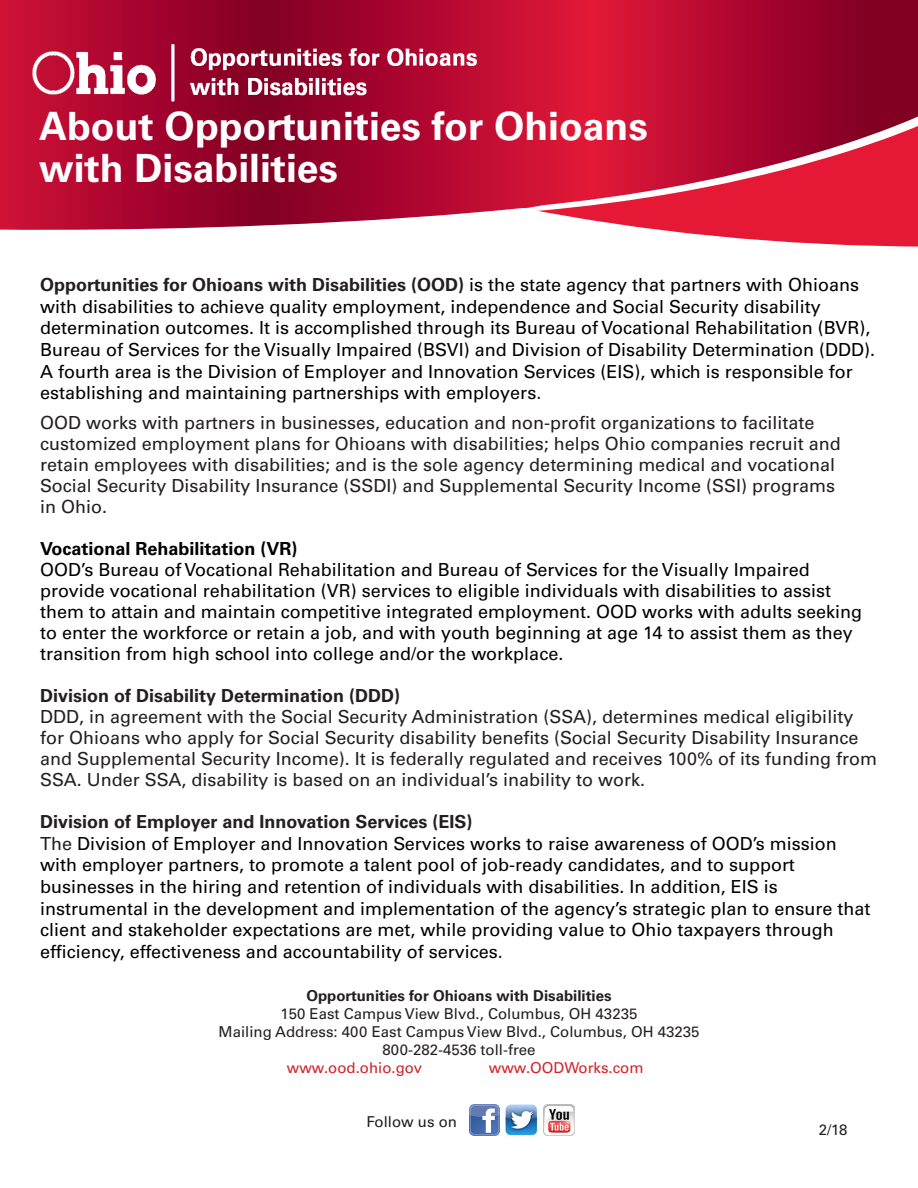
<style>
.page{position:relative;width:918px;height:1188px;background:#fff}
.page>*{position:absolute;margin:0;border:0;box-sizing:border-box;transform-origin:0 0}
.t1{font:700 39px "Univers LT Std";color:#fff}
.t2{font:18px/21.6px "Univers LT Std";color:#000}
.t3{font:18px/21px "Univers LT Std";color:#231f20}
.t4{font:700 18px "Univers LT Std";color:#231f20}
.t5{font:700 18px "Univers LT Std";color:#000}
.t6{font:15px "Univers LT Std";color:#231f20}
.t7{font:700 15px "Univers LT Std";color:#231f20}
.t8{font:15px "Univers LT Std";color:#d1232a}
.s1{font-weight:700;color:#231f20}
.s2{color:#231f20}
</style>
<div class="page">
<svg style="left:678px;top:232px;width:240px;height:15px;fill:#e51836"></svg>
<img style="left:505px;top:1104px;width:33px;height:32px">
<img style="left:469px;top:1104px;width:31px;height:31px">
<img style="left:544px;top:1104px;width:30px;height:31px">
<svg style="left:0;top:0;width:918px;height:232px;background:#b11337"></svg>
<svg style="left:491px;top:111px;width:427px;height:103px;background:#d02141"></svg>
<img style="left:25px;top:36px;width:484px;height:72px">
<p class="t1" style="left:39px;top:103px;width:610px">About Opportunities for Ohioans</p>
<p class="t1" style="left:39px;top:145px;width:301px">with Disabilities</p>
<p class="t2" style="left:40px;top:274px;width:836px"><span class="s1">Opportunities for Ohioans with Disabilities (OOD)</span> is the state agency that partners with Ohioans with disabilities to achieve quality employment, independence and Social Security disability determination outcomes. It is accomplished through its Bureau of Vocational Rehabilitation (BVR), Bureau of Services for the Visually Impaired (BSVI) and Division of Disability Determination (DDD).<br>A fourth area is the Division of Employer and Innovation Services (EIS), which is responsible for establishing and maintaining partnerships with employers<span class="s2">.</span></p>
<p class="t3" style="left:40px;top:412px;width:802px">OOD works with partners in businesses, education and non-profit organizations to facilitate customized employment plans for Ohioans with disabilities; helps Ohio companies recruit and retain employees with disabilities; and is the sole agency determining medical and vocational Social Security Disability Insurance (SSDI) and Supplemental Security Income (SSI) programs in Ohio.</p>
<p class="t5" style="left:40px;top:538px;width:259px">Vocational Rehabilitation (VR)</p>
<p class="t2" style="left:40px;top:559px;width:823px;line-height:21px">OOD’s Bureau of Vocational Rehabilitation and Bureau of Services for the Visually Impaired provide vocational rehabilitation (VR) services to eligible individuals with disabilities to assist them to attain and maintain competitive integrated employment. OOD works with adults seeking to enter the workforce or retain a job, and with youth beginning at age 14 to assist them as they transition from high school into college and/or the workplace.</p>
<p class="t4" style="left:40px;top:685px;width:361px">Division of Disability Determination (DDD)</p>
<p class="t3" style="left:40px;top:706px;width:838px">DDD, in agreement with the Social Security Administration (SSA), determines medical eligibility for Ohioans who apply for Social Security disability benefits (Social Security Disability Insurance and Supplemental Security Income). It is federally regulated and receives 100% of its funding from SSA. Under SSA, disability is based on an individual’s inability to work.</p>
<p class="t4" style="left:40px;top:811px;width:434px">Division of Employer and Innovation Services (EIS)</p>
<p class="t2" style="left:40px;top:833px;width:832px"><span class="s2">The</span> Division of Employer and Innovation Services works to raise awareness of OOD’s mission with employer partners, to promote a talent pool of job-ready candidates, and to support businesses in the hiring and retention of individuals with disabilities. In addition, EIS is instrumental in the development and implementation of the agency’s strategic plan to ensure that client and stakeholder expectations are met, while providing value to Ohio taxpayers through efficiency, effectiveness and accountability of services<span class="s2">.</span></p>
<p class="t7" style="left:306px;top:987px;width:307px">Opportunities for Ohioans with Disabilities</p>
<p class="t6" style="left:281px;top:1005px;width:358px">150 East Campus View Blvd., Columbus, OH 43235</p>
<p class="t6" style="left:219px;top:1023px;width:482px">Mailing Address: 400 East Campus View Blvd., Columbus, OH 43235</p>
<p class="t6" style="left:382px;top:1041px;width:155px">800-282-4536 toll-free</p>
<p class="t8" style="left:287px;top:1059px;width:137px">www.ood.ohio.gov</p>
<p class="t8" style="left:489px;top:1059px;width:156px">www.OODWorks.com</p>
<p class="t6" style="left:367px;top:1113px;width:92px">Follow us on</p>
<p class="t6" style="left:819px;top:1121px;width:30px">2/18</p>
</div>
